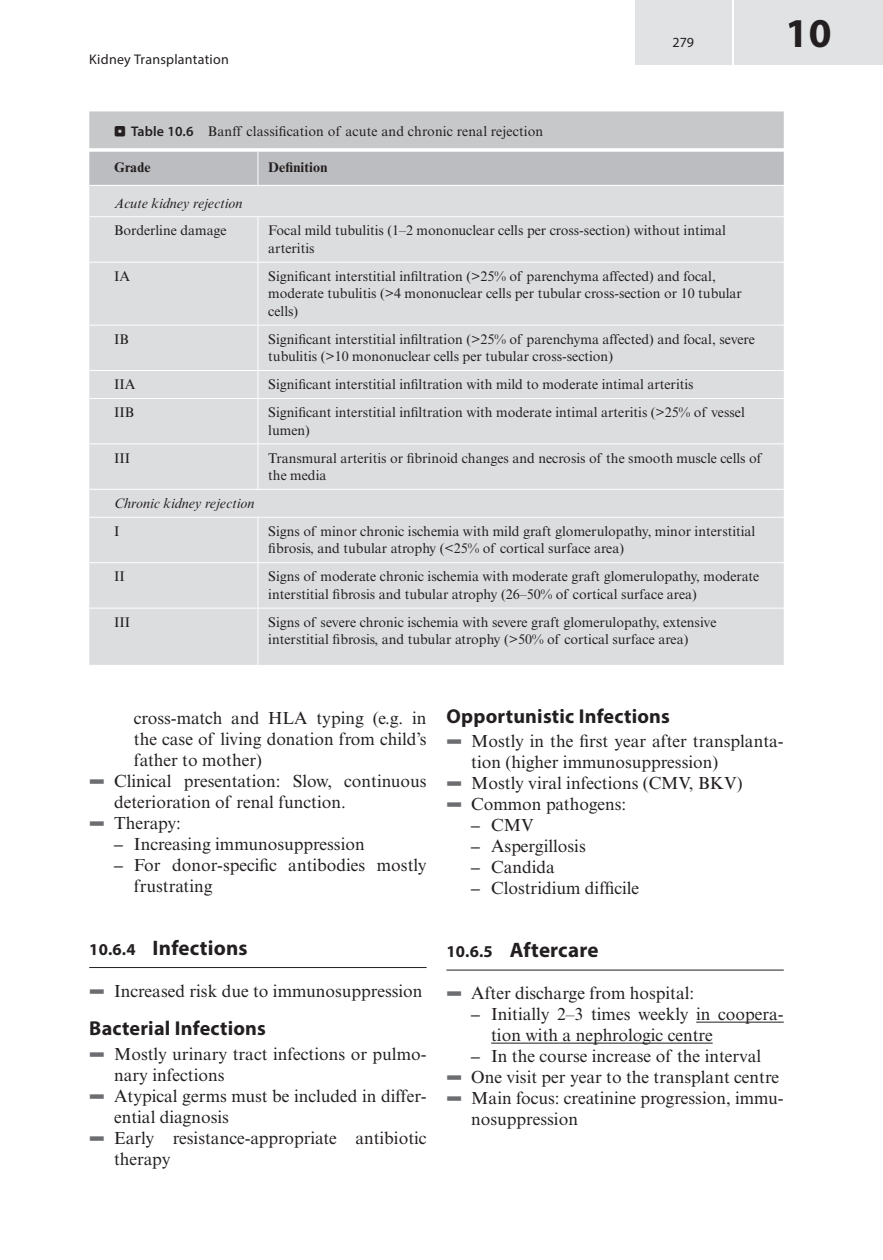
<style>
.page{position:relative;width:883px;height:1260px;background:#fff}
.page>*{position:absolute;margin:0;border:0;box-sizing:border-box;transform-origin:0 0}
.t1{font:700 41.12px "Myriad Pro";color:#231f20}
._2_hd{font:700 21px "Myriad Pro";letter-spacing:.01em;color:#231f20}
._3_hd{font:700 20.12px "Myriad Pro";letter-spacing:.01em;color:#231f20}
.t2{font:17.5px/21px "Times New Roman MT Std";color:#231f20}
.T_Body{font:14px/17.5px "Times New Roman MT Std";color:#231f20}
.T_Body-2{font:italic 14px "Times New Roman MT Std";color:#231f20}
.t3{font:14px "Myriad Pro";letter-spacing:.015em;color:#231f20}
.T_Head{font:700 14px "Times New Roman MT Std";letter-spacing:.01em;color:#231f20}
.s1{font-family:"Blik Buttons"}
.s2{font-family:"Myriad Pro";font-weight:600}
.s3{font-family:"Blik Buttons";color:#6c6d70}
.s4{font-weight:700}
.s5{font-size:16.62px}
</style>
<div class="page">
<div style="left:635px;top:0;width:97px;height:64px;background:#e1e2e4"></div>
<div style="left:734px;top:0;width:149px;height:64px;background:#e1e2e4"></div>
<div style="left:89px;top:111px;width:695px;height:37px;background:#c7c8ca"></div>
<div style="left:89px;top:152px;width:695px;height:33px;background:#bcbdc0"></div>
<div style="left:89px;top:186px;width:695px;height:479px;background:#dcdddf"></div>
<hr style="left:258px;top:152px;width:1px;height:33px;background:#fff">
<hr style="left:89px;top:216px;width:169px;height:1px;background:#fff">
<hr style="left:258px;top:216px;width:526px;height:1px;background:#fff">
<hr style="left:258px;top:217px;width:1px;height:45px;background:#fff">
<hr style="left:89px;top:262px;width:169px;height:1px;background:#fff">
<hr style="left:258px;top:262px;width:526px;height:1px;background:#fff">
<hr style="left:258px;top:263px;width:1px;height:62px;background:#fff">
<hr style="left:89px;top:325px;width:169px;height:1px;background:#fff">
<hr style="left:258px;top:325px;width:526px;height:1px;background:#fff">
<hr style="left:258px;top:326px;width:1px;height:44px;background:#fff">
<hr style="left:89px;top:370px;width:169px;height:1px;background:#fff">
<hr style="left:258px;top:370px;width:526px;height:1px;background:#fff">
<svg style="left:258px;top:371px;width:1px;height:27px"></svg>
<hr style="left:89px;top:398px;width:169px;height:1px;background:#fff">
<hr style="left:258px;top:398px;width:526px;height:1px;background:#fff">
<hr style="left:258px;top:399px;width:1px;height:44px;background:#fff">
<hr style="left:89px;top:443px;width:169px;height:1px;background:#fff">
<hr style="left:258px;top:443px;width:526px;height:1px;background:#fff">
<hr style="left:258px;top:444px;width:1px;height:45px;background:#fff">
<hr style="left:258px;top:489px;width:526px;height:1px;background:#fff">
<hr style="left:89px;top:489px;width:169px;height:1px;background:#fff">
<hr style="left:89px;top:517px;width:169px;height:1px;background:#fff">
<hr style="left:258px;top:517px;width:526px;height:1px;background:#fff">
<hr style="left:258px;top:518px;width:1px;height:44px;background:#fff">
<hr style="left:89px;top:562px;width:169px;height:1px;background:#fff">
<hr style="left:258px;top:562px;width:526px;height:1px;background:#fff">
<hr style="left:258px;top:563px;width:1px;height:45px;background:#fff">
<hr style="left:258px;top:608px;width:526px;height:1px;background:#fff">
<hr style="left:89px;top:608px;width:169px;height:1px;background:#fff">
<hr style="left:258px;top:609px;width:1px;height:56px;background:#fff">
<hr style="left:89px;top:967px;width:338px;height:1px;background:#231f20">
<hr style="left:446px;top:970px;width:338px;height:1px;background:#231f20">
<hr style="left:696px;top:1022px;width:88px;height:1px;background:#231f20">
<hr style="left:491px;top:1043px;width:222px;height:1px;background:#231f20">
<p class="t3" style="left:89px;top:51px;width:141px">Kidney Transplantation</p>
<p class="t3" style="left:673px;top:34px;width:23px">279</p>
<p class="T_Body" style="left:114px;top:122px;width:431px"><span class="s1">..</span> <span class="s2">Table 10.6</span> Banff classification of acute and chronic renal rejection</p>
<p class="T_Head" style="left:114px;top:159px;width:38px">Grade</p>
<p class="T_Head" style="left:268px;top:159px;width:61px">Definition</p>
<p class="T_Body-2" style="left:114px;top:195px;width:130px">Acute kidney rejection</p>
<p class="T_Body" style="left:114px;top:222px;width:114px">Borderline damage</p>
<p class="T_Body" style="left:268px;top:222px;width:459px">Focal mild tubulitis (1–2 mononuclear cells per cross-section) without intimal arteritis</p>
<p class="T_Body" style="left:114px;top:267px;width:18px">IA</p>
<p class="T_Body" style="left:268px;top:267px;width:475px">Significant interstitial infiltration (&gt;25% of parenchyma affected) and focal, moderate tubulitis (&gt;4 mononuclear cells per tubular cross-section or 10 tubular cells)</p>
<p class="T_Body" style="left:114px;top:330px;width:16px">IB</p>
<p class="T_Body" style="left:268px;top:330px;width:488px">Significant interstitial infiltration (&gt;25% of parenchyma affected) and focal, severe tubulitis (&gt;10 mononuclear cells per tubular cross-section)</p>
<p class="T_Body" style="left:114px;top:376px;width:23px">IIA</p>
<p class="T_Body" style="left:268px;top:376px;width:427px">Significant interstitial infiltration with mild to moderate intimal arteritis</p>
<p class="T_Body" style="left:114px;top:404px;width:22px">IIB</p>
<p class="T_Body" style="left:268px;top:404px;width:478px">Significant interstitial infiltration with moderate intimal arteritis (&gt;25% of vessel lumen)</p>
<p class="T_Body" style="left:114px;top:449px;width:18px">III</p>
<p class="T_Body" style="left:268px;top:449px;width:495px">Transmural arteritis or fibrinoid changes and necrosis of the smooth muscle cells of the media</p>
<p class="T_Body-2" style="left:114px;top:495px;width:142px">Chronic kidney rejection</p>
<p class="T_Body" style="left:114px;top:523px;width:7px">I</p>
<p class="T_Body" style="left:268px;top:523px;width:489px">Signs of minor chronic ischemia with mild graft glomerulopathy, minor interstitial fibrosis, and tubular atrophy (&lt;25% of cortical surface area)</p>
<p class="T_Body" style="left:114px;top:568px;width:12px">II</p>
<p class="T_Body" style="left:268px;top:568px;width:493px">Signs of moderate chronic ischemia with moderate graft glomerulopathy, moderate interstitial fibrosis and tubular atrophy (26–50% of cortical surface area)</p>
<p class="T_Body" style="left:114px;top:613px;width:18px">III</p>
<p class="T_Body" style="left:268px;top:613px;width:450px">Signs of severe chronic ischemia with severe graft glomerulopathy, extensive interstitial fibrosis, and tubular atrophy (&gt;50% of cortical surface area)</p>
<h1 class="t1" style="left:786px;top:6px;width:48px">10</h1>
<p class="t2" style="left:134px;top:707px;width:294px;text-align:justify">cross-match and HLA typing (e.g. in the case of living donation from child’s father to mother)</p>
<p class="t2" style="left:114px;top:770px;width:314px;text-indent:-25px"><span class="s3">5</span> Clinical presentation: Slow, continuous deterioration of renal function.</p>
<p class="t2" style="left:89px;top:812px;width:93px"><span class="s3">5</span> Therapy:</p>
<p class="t2" style="left:114px;top:833px;width:252px"><span class="s4">–</span> Increasing immunosuppression</p>
<p class="t2" style="left:134px;top:854px;width:294px;text-indent:-20px"><span class="s4">–</span> For donor-specific antibodies mostly frustrating</p>
<h3 class="_2_hd" style="left:89px;top:934px;width:160px"><span class="s5">10.6.4</span> Infections</h3>
<p class="t2" style="left:89px;top:980px;width:335px"><span class="s3">5</span> Increased risk due to immunosuppression</p>
<h4 class="_3_hd" style="left:89px;top:1015px;width:178px">Bacterial Infections</h4>
<p class="t2" style="left:114px;top:1043px;width:314px;text-indent:-25px"><span class="s3">5</span> Mostly urinary tract infections or pulmo&shy;nary infections</p>
<p class="t2" style="left:114px;top:1085px;width:314px;text-indent:-25px"><span class="s3">5</span> Atypical germs must be included in differ&shy;ential diagnosis</p>
<p class="t2" style="left:114px;top:1127px;width:314px;text-indent:-25px"><span class="s3">5</span> Early resistance-appropriate antibiotic therapy</p>
<h4 class="_3_hd" style="left:446px;top:703px;width:225px">Opportunistic Infections</h4>
<p class="t2" style="left:471px;top:731px;width:314px;text-indent:-25px"><span class="s3">5</span> Mostly in the first year after transplanta&shy;tion (higher immunosuppression)</p>
<p class="t2" style="left:446px;top:773px;width:298px"><span class="s3">5</span> Mostly viral infections (CMV, BKV)</p>
<p class="t2" style="left:446px;top:794px;width:181px"><span class="s3">5</span> Common pathogens:</p>
<p class="t2" style="left:471px;top:815px;width:64px"><span class="s4">–</span> CMV</p>
<p class="t2" style="left:471px;top:836px;width:116px"><span class="s4">–</span> Aspergillosis</p>
<p class="t2" style="left:471px;top:857px;width:85px"><span class="s4">–</span> Candida</p>
<p class="t2" style="left:471px;top:878px;width:169px"><span class="s4">–</span> Clostridium difficile</p>
<h3 class="_2_hd" style="left:446px;top:937px;width:154px"><span class="s5">10.6.5</span> Aftercare</h3>
<p class="t2" style="left:446px;top:983px;width:249px"><span class="s3">5</span> After discharge from hospital:</p>
<p class="t2" style="left:491px;top:1004px;width:294px;text-indent:-20px"><span class="s4">–</span> Initially 2–3 times weekly in coopera&shy;tion with a nephrologic centre</p>
<p class="t2" style="left:471px;top:1046px;width:291px"><span class="s4">–</span> In the course increase of the interval</p>
<p class="t2" style="left:446px;top:1067px;width:334px"><span class="s3">5</span> One visit per year to the transplant centre</p>
<p class="t2" style="left:471px;top:1088px;width:314px;text-indent:-25px"><span class="s3">5</span> Main focus: creatinine progression, immu&shy;nosuppression</p>
</div>
